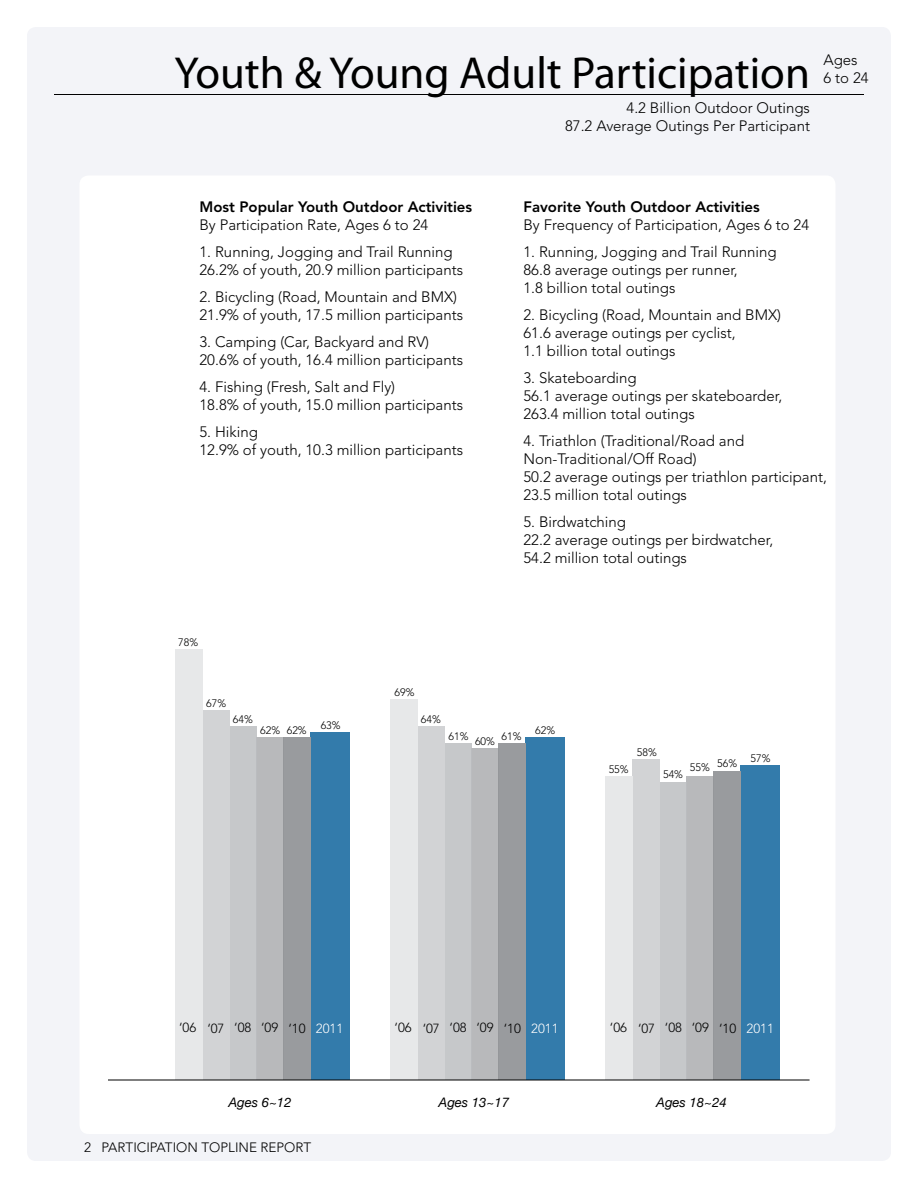
<style>
.page{position:relative;width:918px;height:1188px;background:#fff}
.page>*{position:absolute;margin:0;border:0;box-sizing:border-box;transform-origin:0 0}
.t1{font:45px "Myriad Pro";color:#000}
.t2{font:300 15px/18px "Avenir LT Std";color:#000}
.t3{font:800 15px "Avenir LT Std";color:#000}
.t4{font:300 13.5px "Avenir LT Std";color:#000}
.t5{font:300 13.2px "Avenir LT Std";color:#000}
.t6{font:italic 13.2px "Helvetica Neue";color:#000}
.t7{font:300 10.8px "Avenir LT Std";color:#000}
.s1{color:#fff}
</style>
<div class="page">
<div style="left:27px;top:27px;width:864px;height:1134px;background:#f3f4f8;border-radius:9px"></div>
<div style="left:80px;top:176px;width:756px;height:958px;background:#fff;border-radius:9px"></div>
<div style="left:311px;top:732px;width:39px;height:348px;background:#337bab"></div>
<div style="left:526px;top:738px;width:39px;height:342px;background:#337bab"></div>
<div style="left:741px;top:765px;width:39px;height:315px;background:#337bab"></div>
<div style="left:284px;top:738px;width:27px;height:342px;background:#999b9e"></div>
<div style="left:499px;top:743px;width:27px;height:337px;background:#999b9e"></div>
<div style="left:714px;top:771px;width:27px;height:309px;background:#999b9e"></div>
<div style="left:256px;top:738px;width:28px;height:342px;background:#b8b9bb"></div>
<div style="left:472px;top:749px;width:27px;height:331px;background:#b8b9bb"></div>
<div style="left:687px;top:776px;width:27px;height:304px;background:#b8b9bb"></div>
<div style="left:229px;top:727px;width:27px;height:353px;background:#c6c8ca"></div>
<div style="left:444px;top:743px;width:28px;height:337px;background:#c6c8ca"></div>
<div style="left:660px;top:782px;width:27px;height:298px;background:#c6c8ca"></div>
<div style="left:202px;top:710px;width:27px;height:370px;background:#d2d3d5"></div>
<div style="left:417px;top:727px;width:27px;height:353px;background:#d2d3d5"></div>
<div style="left:632px;top:760px;width:28px;height:320px;background:#d2d3d5"></div>
<div style="left:175px;top:650px;width:27px;height:430px;background:#e7e8e9"></div>
<div style="left:390px;top:699px;width:27px;height:381px;background:#e7e8e9"></div>
<div style="left:605px;top:776px;width:27px;height:304px;background:#e7e8e9"></div>
<hr style="left:54px;top:94px;width:810px;height:1px;background:#000">
<hr style="left:108px;top:1080px;width:702px;height:1px;background:#000">
<h1 class="t1" style="left:175px;top:45px;width:637px">Youth &amp; Young Adult Participation</h1>
<p class="t2" style="left:824px;top:51px;width:47px">Ages<br>6 to 24</p>
<p class="t2" style="left:565px;top:98px;width:246px;text-align:right">4.2 Billion Outdoor Outings<br>87.2 Average Outings Per Participant</p>
<p class="t3" style="left:200px;top:198px;width:274px">Most Popular Youth Outdoor Activities</p>
<p class="t2" style="left:200px;top:216px;width:230px">By Participation Rate, Ages 6 to 24</p>
<p class="t2" style="left:200px;top:243px;width:265px">1. Running, Jogging and Trail Running<br>26.2% of youth, 20.9 million participants</p>
<p class="t2" style="left:200px;top:288px;width:265px">2. Bicycling (Road, Mountain and BMX)<br>21.9% of youth, 17.5 million participants</p>
<p class="t2" style="left:200px;top:333px;width:265px">3. Camping (Car, Backyard and RV)<br>20.6% of youth, 16.4 million participants</p>
<p class="t2" style="left:200px;top:378px;width:265px">4. Fishing (Fresh, Salt and Fly)<br>18.8% of youth, 15.0 million participants</p>
<p class="t2" style="left:200px;top:423px;width:265px">5. Hiking<br>12.9% of youth, 10.3 million participants</p>
<p class="t7" style="left:178px;top:636px;width:21px">78%</p>
<p class="t7" style="left:206px;top:697px;width:21px">67%</p>
<p class="t7" style="left:395px;top:686px;width:21px">69%</p>
<p class="t3" style="left:524px;top:198px;width:238px">Favorite Youth Outdoor Activities</p>
<p class="t2" style="left:524px;top:216px;width:287px">By Frequency of Participation, Ages 6 to 24</p>
<p class="t2" style="left:524px;top:243px;width:255px">1. Running, Jogging and Trail Running<br>86.8 average outings per runner,<br>1.8 billion total outings</p>
<p class="t2" style="left:524px;top:306px;width:259px">2. Bicycling (Road, Mountain and BMX)<br>61.6 average outings per cyclist,<br>1.1 billion total outings</p>
<p class="t2" style="left:524px;top:369px;width:260px">3. Skateboarding<br>56.1 average outings per skateboarder,<br>263.4 million total outings</p>
<p class="t2" style="left:524px;top:432px;width:305px">4. Triathlon (Traditional/Road and<br>N on-Traditional/Off Road)<br>50.2 average outings per triathlon participant, 23.5 million total outings</p>
<p class="t2" style="left:524px;top:513px;width:251px">5. Birdwatching<br>22.2 average outings per birdwatcher,<br>54.2 million total outings</p>
<p class="t7" style="left:233px;top:713px;width:21px">64%</p>
<p class="t7" style="left:260px;top:724px;width:48px">62% 62%</p>
<p class="t7" style="left:321px;top:719px;width:21px">63%</p>
<p class="t7" style="left:421px;top:713px;width:21px">64%</p>
<p class="t7" style="left:449px;top:730px;width:21px">61%</p>
<p class="t7" style="left:502px;top:730px;width:21px">61%</p>
<p class="t7" style="left:475px;top:735px;width:21px">60%</p>
<p class="t7" style="left:535px;top:724px;width:21px">62%</p>
<p class="t7" style="left:609px;top:763px;width:21px">55%</p>
<p class="t7" style="left:637px;top:746px;width:21px">58%</p>
<p class="t7" style="left:690px;top:759px;width:49px">55% 56%</p>
<p class="t7" style="left:663px;top:768px;width:21px">54%</p>
<p class="t7" style="left:751px;top:752px;width:21px">57%</p>
<p class="t5" style="left:179px;top:1020px;width:166px">‘06 ‘07 ‘08 ‘09 ‘10 <span class="s1">2011</span></p>
<p class="t5" style="left:395px;top:1020px;width:166px">‘06 ‘07 ‘08 ‘09 ‘10 <span class="s1">2011</span></p>
<p class="t5" style="left:610px;top:1020px;width:166px">‘06 ‘07 ‘08 ‘09 ‘10 <span class="s1">2011</span></p>
<p class="t6" style="left:228px;top:1094px;width:65px">Ages 6~12</p>
<p class="t6" style="left:439px;top:1094px;width:72px">Ages 13~17</p>
<p class="t6" style="left:656px;top:1094px;width:72px">Ages 18~24</p>
<p class="t4" style="left:84px;top:1139px;width:229px">2 Participation Topline Report</p>
</div>
